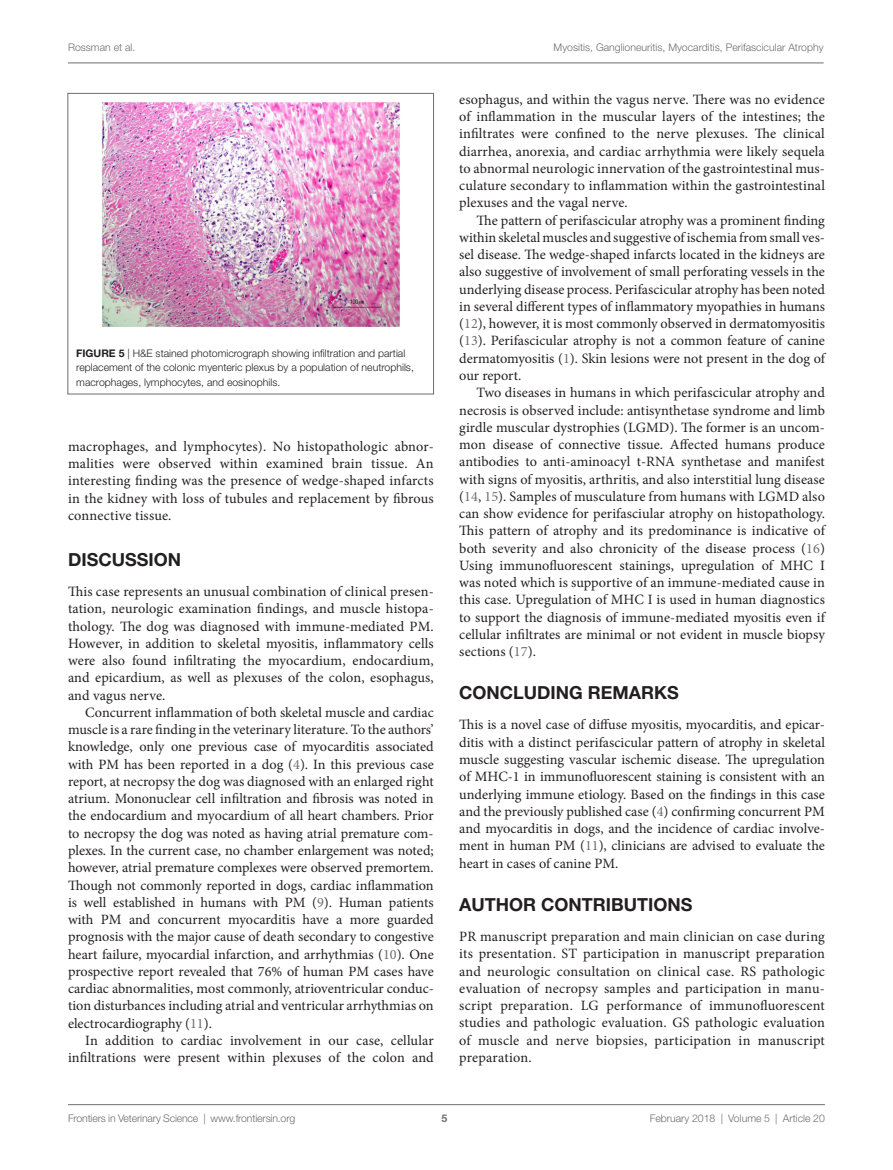
<style>
.page{position:relative;width:893px;height:1170px;background:#fff}
.page>*{position:absolute;margin:0;border:0;box-sizing:border-box;transform-origin:0 0}
.t1{font:700 18px "Helvetica Neue LT Std";color:#231f20}
.t2{font:14.25px/17.2px "Minion Pro";letter-spacing:.005em;color:#231f20;text-align:justify}
.t3{font:300 10.5px/14.2px "Helvetica Neue LT Std";color:#231f20}
.t4{font:300 10.5px "Helvetica Neue LT Std";color:#6c6d70}
.t5{font:700 10.5px "Helvetica Neue LT Std";color:#231f20}
.t6{font:700 10.5px "Helvetica Neue LT Std";color:#6c6d70}
.s1{font-weight:700}
.s2{color:#6c6d70}
</style>
<div class="page">
<img style="left:102px;top:102px;width:298px;height:225px">
<div style="left:68px;top:93px;width:366px;height:301px;border:1px solid #6c6d70"></div>
<hr style="left:68px;top:1104px;width:757px;height:1px;background:#6c6d70">
<hr style="left:68px;top:63px;width:755px;height:1px;background:#6c6d70">
<p class="t4" style="left:68px;top:41px;width:69px">Rossman et al.</p>
<p class="t4" style="left:554px;top:41px;width:271px">Myositis, Ganglioneuritis, Myocarditis, Perifascicular Atrophy</p>
<p class="t3" style="left:76px;top:346px;width:339px;text-indent:33px"><span class="s1">E 5</span> | H&amp;E stained photomicrograph showing infiltration and partial replacement of the colonic myenteric plexus by a population of neutrophils, macrophages, lymphocytes, and eosinophils.</p>
<p class="t5" style="left:76px;top:347px;width:14px">FIGUR</p>
<p class="t2" style="left:68px;top:437px;width:367px">macrophages, and lymphocytes). No histopathologic abnor&shy;malities were observed within examined brain tissue. An interesting finding was the presence of wedge-shaped infarcts in the kidney with loss of tubules and replacement by fibrous connective tissue.</p>
<p class="t1" style="left:68px;top:548px;width:115px">DISCUSSION</p>
<p class="t2" style="left:68px;top:583px;width:367px">This case represents an unusual combination of clinical presen&shy;tation, neurologic examination findings, and muscle histopa&shy;thology. The dog was diagnosed with immune-mediated PM.<br>However, in addition to skeletal myositis, inflammatory cells were also found infiltrating the myocardium, endocardium, and epicardium, as well as plexuses of the colon, esophagus, and vagus nerve.</p>
<p class="t2" style="left:68px;top:703px;width:367px;text-indent:17px">Concurrent inflammation of both skeletal muscle and cardiac muscle is a rare finding in the veterinary literature. To the authors’ knowledge, only one previous case of myocarditis associated with PM has been reported in a dog (<span class="s2">4</span>). In this previous case report, at necropsy the dog was diagnosed with an enlarged right atrium. Mononuclear cell infiltration and fibrosis was noted in the endocardium and myocardium of all heart chambers. Prior to necropsy the dog was noted as having atrial premature com&shy;plexes. In the current case, no chamber enlargement was noted; however, atrial premature complexes were observed premortem.<br>Though not commonly reported in dogs, cardiac inflammation is well established in humans with PM (<span class="s2">9</span>). Human patients with PM and concurrent myocarditis have a more guarded prognosis with the major cause of death secondary to congestive heart failure, myocardial infarction, and arrhythmias (<span class="s2">10</span>). One prospective report revealed that 76% of human PM cases have cardiac abnormalities, most commonly, atrioventricular conduc&shy;tion disturbances including atrial and ventricular arrhythmias on electrocardiography (<span class="s2">11</span>).</p>
<p class="t2" style="left:68px;top:1031px;width:367px;text-align:right">In addition to cardiac involvement in our case, cellular infiltrations were present within plexuses of the colon and</p>
<p class="t2" style="left:459px;top:91px;width:367px">esophagus, and within the vagus nerve. There was no evidence of inflammation in the muscular layers of the intestines; the infiltrates were confined to the nerve plexuses. The clinical diarrhea, anorexia, and cardiac arrhythmia were likely sequela to abnormal neurologic innervation of the gastrointestinal mus&shy;culature secondary to inflammation within the gastrointestinal plexuses and the vagal nerve.</p>
<p class="t2" style="left:459px;top:211px;width:367px;text-indent:17px">The pattern of perifascicular atrophy was a prominent finding within skeletal muscles and suggestive of ischemia from small ves&shy;sel disease. The wedge-shaped infarcts located in the kidneys are also suggestive of involvement of small perforating vessels in the underlying disease process. Perifascicular atrophy has been noted in several different types of inflammatory myopathies in humans (<span class="s2">12</span>), however, it is most commonly observed in dermatomyositis (<span class="s2">13</span>). Perifascicular atrophy is not a common feature of canine dermatomyositis (<span class="s2">1</span>). Skin lesions were not present in the dog of our report.</p>
<p class="t2" style="left:459px;top:384px;width:367px;text-indent:17px">Two diseases in humans in which perifascicular atrophy and necrosis is observed include: antisynthetase syndrome and limb girdle muscular dystrophies (LGMD). The former is an uncom&shy;mon disease of connective tissue. Affected humans produce antibodies to anti-aminoacyl t-RNA synthetase and manifest with signs of myositis, arthritis, and also interstitial lung disease (<span class="s2">14</span>, <span class="s2">15</span>). Samples of musculature from humans with LGMD also can show evidence for perifasciular atrophy on histopathology.<br>This pattern of atrophy and its predominance is indicative of both severity and also chronicity of the disease process (<span class="s2">16</span>)<br>Using immunofluorescent stainings, upregulation of MHC I was noted which is supportive of an immune-mediated cause in this case. Upregulation of MHC I is used in human diagnostics to support the diagnosis of immune-mediated myositis even if cellular infiltrates are minimal or not evident in muscle biopsy sections (<span class="s2">17</span>).</p>
<p class="t1" style="left:459px;top:681px;width:220px">CONCLUDING REMARKS</p>
<p class="t2" style="left:459px;top:716px;width:367px">This is a novel case of diffuse myositis, myocarditis, and epicar&shy;ditis with a distinct perifascicular pattern of atrophy in skeletal muscle suggesting vascular ischemic disease. The upregulation of MHC-1 in immunofluorescent staining is consistent with an underlying immune etiology. Based on the findings in this case and the previously published case (<span class="s2">4</span>) confirming concurrent PM and myocarditis in dogs, and the incidence of cardiac involve&shy;ment in human PM (<span class="s2">11</span>), clinicians are advised to evaluate the heart in cases of canine PM.</p>
<p class="t1" style="left:459px;top:893px;width:234px">AUTHOR CONTRIBUTIONS</p>
<p class="t2" style="left:459px;top:927px;width:367px">PR manuscript preparation and main clinician on case during its presentation. ST participation in manuscript preparation and neurologic consultation on clinical case. RS pathologic evaluation of necropsy samples and participation in manu&shy;script preparation. LG performance of immunofluorescent studies and pathologic evaluation. GS pathologic evaluation of muscle and nerve biopsies, participation in manuscript preparation.</p>
<p class="t4" style="left:68px;top:1111px;width:229px">Frontiers in Veterinary Science | www.frontiersin.org</p>
<p class="t4" style="left:650px;top:1111px;width:177px">February 2018 | Volume 5 | Article 20</p>
<p class="t6" style="left:441px;top:1111px;width:7px">5</p>
</div>
